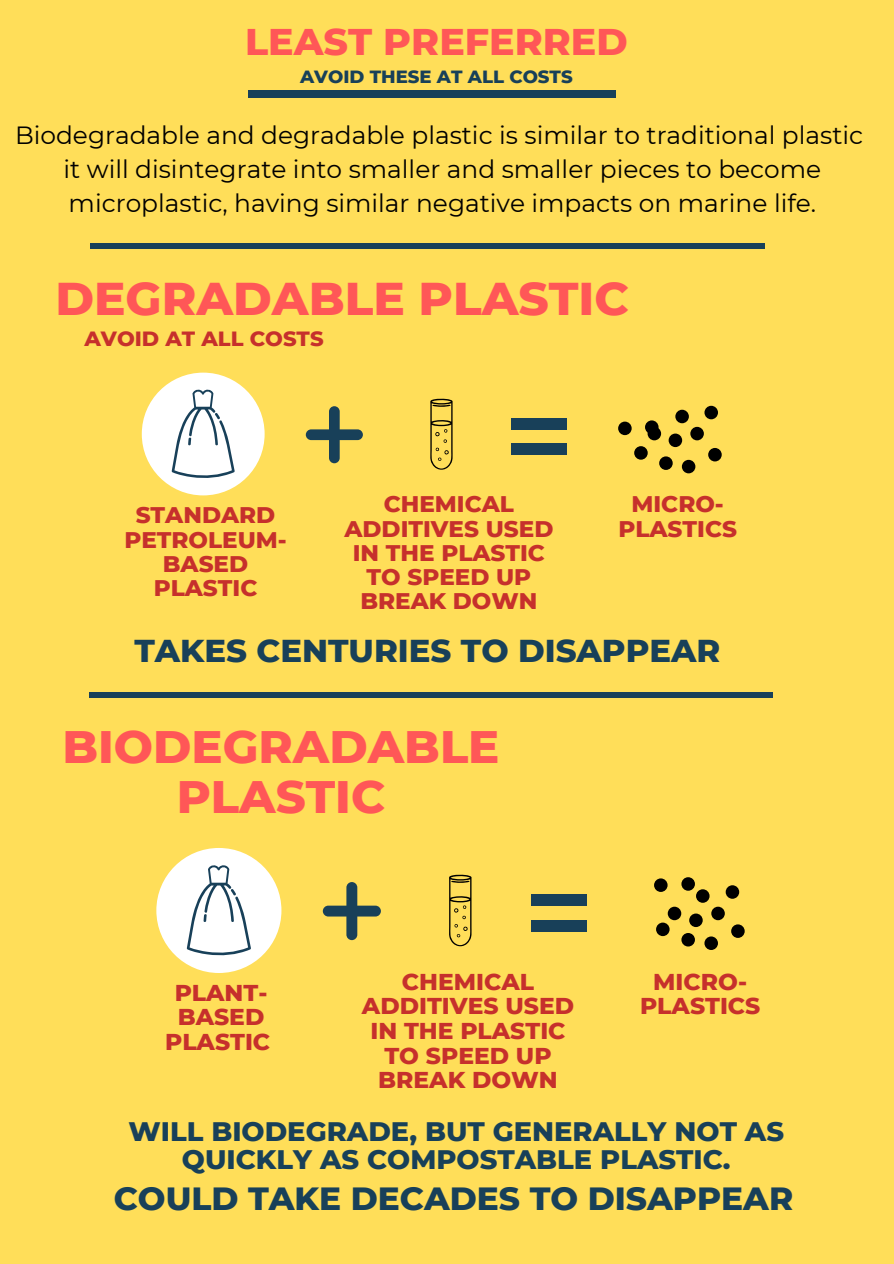
<style>
.page{position:relative;width:894px;height:1264px;background:#fff}
.page>*{position:absolute;margin:0;border:0;box-sizing:border-box;transform-origin:0 0}
.t1{font:800 46.8px "Montserrat";color:#ff5757}
.t2{font:800 46.35px/49.7px "Montserrat";color:#ff5757;text-align:center}
.t3{font:800 37.95px "Montserrat";color:#ff5757}
.t4{font:800 32.7px "Montserrat";color:#184059}
.t5{font:800 32.25px "Montserrat";color:#184059}
.t6{font:800 27.3px/28.7px "Montserrat";color:#184059;text-align:center}
.t7{font:24.9px/33.8px "Montserrat";color:#000;text-align:center}
.t8{font:800 23.4px/24.6px "Montserrat";color:#c6302c;text-align:center}
.t9{font:800 23.1px/24.2px "Montserrat";color:#c6302c;text-align:center}
.t10{font:800 21px "Montserrat";color:#c6302c}
.t11{font:800 18px "Montserrat";color:#184059}
</style>
<div class="page">
<div style="left:0;top:0;width:893px;height:1263px;background:#ffde59"></div>
<div style="left:248px;top:90px;width:367px;height:7px;background:#184059"></div>
<div style="left:142px;top:372px;width:122px;height:123px;background:#fff;border-radius:50%"></div>
<svg style="left:171px;top:389px;width:64px;height:89px"></svg>
<svg style="left:306px;top:406px;width:57px;height:57px"></svg>
<svg style="left:430px;top:399px;width:22px;height:70px"></svg>
<div style="left:511px;top:443px;width:56px;height:11px;background:#184059"></div>
<div style="left:511px;top:418px;width:56px;height:11px;background:#184059"></div>
<div style="left:618px;top:421px;width:13px;height:14px;background:#000;border-radius:50%"></div>
<div style="left:668px;top:433px;width:14px;height:14px;background:#000;border-radius:50%"></div>
<svg style="left:644px;top:420px;width:14px;height:14px"></svg>
<div style="left:659px;top:456px;width:13px;height:14px;background:#000;border-radius:50%"></div>
<div style="left:704px;top:406px;width:13px;height:13px;background:#000;border-radius:50%"></div>
<div style="left:690px;top:427px;width:13px;height:13px;background:#000;border-radius:50%"></div>
<div style="left:647px;top:427px;width:14px;height:13px;background:#000;border-radius:50%"></div>
<div style="left:681px;top:460px;width:14px;height:13px;background:#000;border-radius:50%"></div>
<div style="left:675px;top:410px;width:13px;height:13px;background:#000;border-radius:50%"></div>
<div style="left:708px;top:448px;width:13px;height:13px;background:#000;border-radius:50%"></div>
<div style="left:634px;top:446px;width:13px;height:13px;background:#000;border-radius:50%"></div>
<div style="left:156px;top:848px;width:125px;height:125px;background:#fff;border-radius:50%"></div>
<svg style="left:187px;top:865px;width:64px;height:91px"></svg>
<svg style="left:323px;top:882px;width:58px;height:58px"></svg>
<svg style="left:449px;top:874px;width:22px;height:72px"></svg>
<div style="left:531px;top:920px;width:56px;height:11px;background:#184059"></div>
<div style="left:531px;top:894px;width:56px;height:11px;background:#184059"></div>
<div style="left:654px;top:878px;width:13px;height:14px;background:#000;border-radius:50%"></div>
<div style="left:689px;top:913px;width:13px;height:14px;background:#000;border-radius:50%"></div>
<div style="left:681px;top:877px;width:13px;height:13px;background:#000;border-radius:50%"></div>
<div style="left:681px;top:933px;width:13px;height:13px;background:#000;border-radius:50%"></div>
<div style="left:725px;top:885px;width:14px;height:13px;background:#000;border-radius:50%"></div>
<div style="left:711px;top:906px;width:13px;height:14px;background:#000;border-radius:50%"></div>
<div style="left:667px;top:906px;width:14px;height:14px;background:#000;border-radius:50%"></div>
<div style="left:704px;top:936px;width:13px;height:14px;background:#000;border-radius:50%"></div>
<div style="left:695px;top:889px;width:14px;height:13px;background:#000;border-radius:50%"></div>
<div style="left:731px;top:924px;width:13px;height:13px;background:#000;border-radius:50%"></div>
<div style="left:656px;top:922px;width:13px;height:14px;background:#000;border-radius:50%"></div>
<div style="left:89px;top:692px;width:684px;height:6px;background:#184059"></div>
<div style="left:90px;top:243px;width:674px;height:6px;background:#184059"></div>
<h3 class="t3" style="left:245px;top:19px;width:384px">LEAST PREFERRED</h3>
<p class="t11" style="left:300px;top:66px;width:274px">AVOID THESE AT ALL COSTS</p>
<p class="t7" style="left:15px;top:118px;width:849px">Biodegradable and degradable plastic is similar to traditional plastic it will disintegrate into smaller and smaller pieces to become microplastic, having similar negative impacts on marine life.</p>
<h1 class="t1" style="left:55px;top:269px;width:575px">DEGRADABLE PLASTIC</h1>
<p class="t10" style="left:84px;top:325px;width:240px">AVOID AT ALL COSTS</p>
<p class="t9" style="left:124px;top:503px;width:164px">STANDARD<br>PETROLEUM-<br>BASED<br>PLASTIC</p>
<p class="t9" style="left:618px;top:492px;width:120px">MICRO-<br>PLASTICS</p>
<p class="t9" style="left:344px;top:492px;width:210px">CHEMICAL<br>ADDITIVES USED<br>IN THE PLASTIC<br>TO SPEED UP<br>BREAK DOWN</p>
<p class="t5" style="left:134px;top:630px;width:587px">TAKES CENTURIES TO DISAPPEAR</p>
<h2 class="t2" style="left:62px;top:721px;width:438px">BIODEGRADABLE<br>PLASTIC</h2>
<p class="t8" style="left:165px;top:980px;width:107px">PLANT-<br>BASED<br>PLASTIC</p>
<p class="t8" style="left:640px;top:969px;width:122px">MICRO-<br>PLASTICS</p>
<p class="t8" style="left:362px;top:969px;width:213px">CHEMICAL<br>ADDITIVES USED<br>IN THE PLASTIC<br>TO SPEED UP<br>BREAK DOWN</p>
<p class="t6" style="left:128px;top:1116px;width:657px">WILL BIODEGRADE, BUT GENERALLY NOT AS<br>QUICKLY AS COMPOSTABLE PLASTIC.</p>
<h3 class="t4" style="left:114px;top:1178px;width:680px">COULD TAKE DECADES TO DISAPPEAR</h3>
</div>
